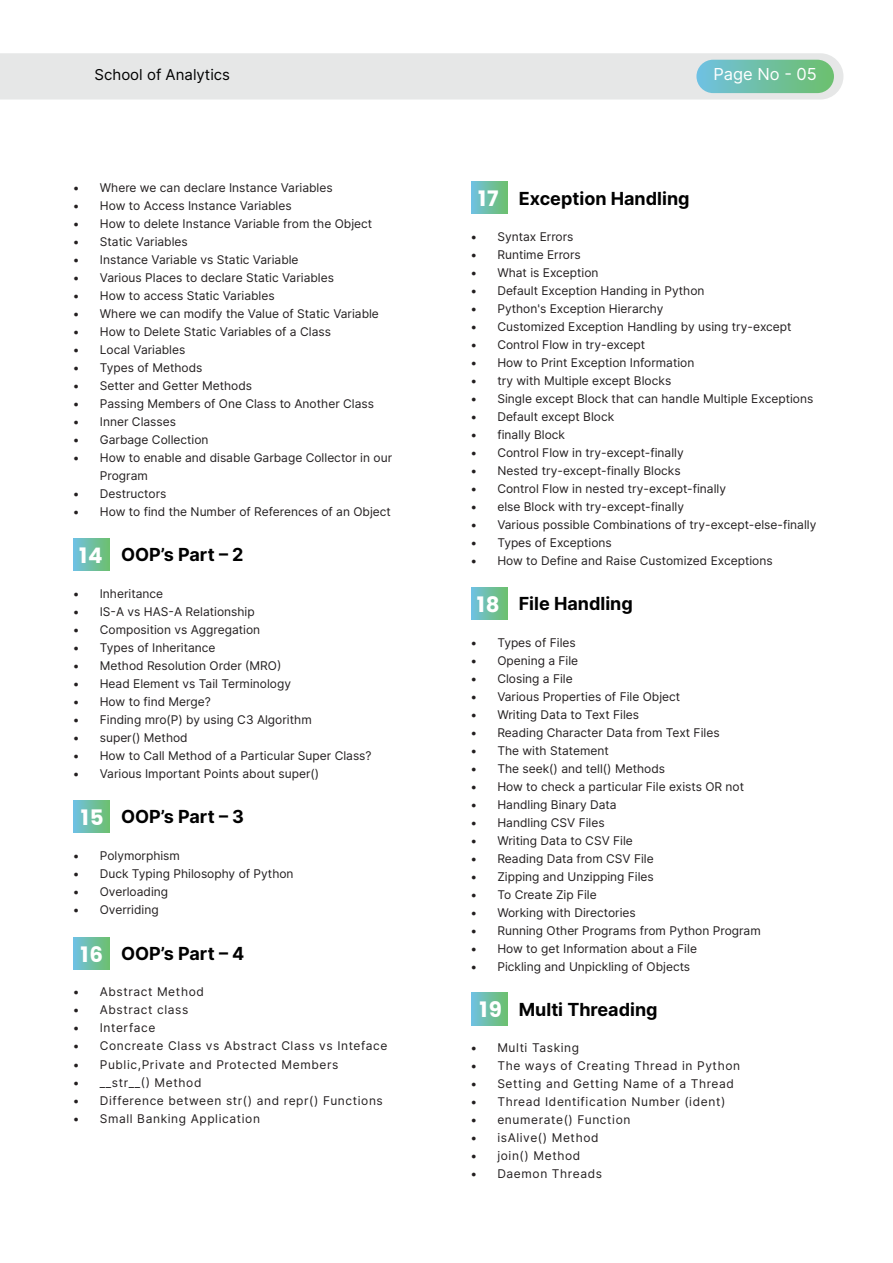
<style>
.page{position:relative;width:893px;height:1263px;background:#fff}
.page>*{position:absolute;margin:0;border:0;box-sizing:border-box;transform-origin:0 0}
.t1{font:700 21.3px "Poppins";letter-spacing:.05em;color:#fff}
.t2{font:700 18px "Inter";color:#010101}
.t3{font:16.5px "Inter";color:#fff}
.t4{font:15px "Inter";color:#010101}
.t5{font:12px/18px "Inter";color:#231f20}
.t6{font:12px "Inter";letter-spacing:.05em;color:#231f20}
</style>
<div class="page">
<div style="left:0;top:53px;width:843px;height:47px;background:#e6e7e7"></div>
<div style="left:696px;top:60px;width:138px;height:33px;background:linear-gradient(to right,#70c1df,#6dbf6c);border-radius:17px"></div>
<div style="left:74px;top:538px;width:36px;height:32px;background:linear-gradient(to right,#70c0de,#6dbf6f)"></div>
<div style="left:74px;top:800px;width:36px;height:32px;background:linear-gradient(to right,#70c0de,#6dbf6f)"></div>
<div style="left:74px;top:937px;width:36px;height:32px;background:linear-gradient(to right,#70c0de,#6dbf6f)"></div>
<div style="left:471px;top:181px;width:36px;height:33px;background:linear-gradient(to right,#70c0e0,#6dbf70)"></div>
<div style="left:471px;top:587px;width:36px;height:32px;background:linear-gradient(to right,#70c0e0,#6dbf70)"></div>
<div style="left:471px;top:993px;width:36px;height:32px;background:linear-gradient(to right,#70c0e0,#6dbf70)"></div>
<p class="t4" style="left:95px;top:64px;width:137px">School of Analytics</p>
<h3 class="t3" style="left:713px;top:62px;width:105px">Page No - 05</h3>
<p class="t5" style="left:73px;top:178px;width:261px">• Where we can declare Instance Variables</p>
<p class="t5" style="left:73px;top:196px;width:220px">• How to Access Instance Variables</p>
<p class="t5" style="left:73px;top:214px;width:301px">• How to delete Instance Variable from the Object</p>
<p class="t5" style="left:73px;top:232px;width:116px">• Static Variables</p>
<p class="t5" style="left:73px;top:250px;width:227px">• Instance Variable vs Static Variable</p>
<p class="t5" style="left:73px;top:268px;width:263px">• Various Places to declare Static Variables</p>
<p class="t5" style="left:73px;top:286px;width:203px">• How to access Static Variables</p>
<p class="t5" style="left:73px;top:304px;width:308px">• Where we can modify the Value of Static Variable</p>
<p class="t5" style="left:73px;top:322px;width:260px">• How to Delete Static Variables of a Class</p>
<p class="t5" style="left:73px;top:340px;width:114px">• Local Variables</p>
<p class="t5" style="left:73px;top:358px;width:131px">• Types of Methods</p>
<p class="t5" style="left:73px;top:376px;width:181px">• Setter and Getter Methods</p>
<p class="t5" style="left:73px;top:394px;width:303px">• Passing Members of One Class to Another Class</p>
<p class="t5" style="left:73px;top:412px;width:105px">• Inner Classes</p>
<p class="t5" style="left:73px;top:430px;width:137px">• Garbage Collection</p>
<p class="t5" style="left:100px;top:448px;width:294px;text-indent:-27px">• How to enable and disable Garbage Collector in our<br>Program</p>
<p class="t5" style="left:73px;top:484px;width:95px">• Destructors</p>
<p class="t5" style="left:73px;top:502px;width:320px">• How to find the Number of References of an Object</p>
<h1 class="t1" style="left:79px;top:543px;width:25px">14</h1>
<p class="t5" style="left:73px;top:584px;width:92px">• Inheritance</p>
<p class="t5" style="left:73px;top:602px;width:183px">• IS-A vs HAS-A Relationship</p>
<p class="t5" style="left:73px;top:620px;width:189px">• Composition vs Aggregation</p>
<p class="t5" style="left:73px;top:638px;width:144px">• Types of Inheritance</p>
<p class="t5" style="left:73px;top:656px;width:210px">• Method Resolution Order (MRO)</p>
<p class="t5" style="left:73px;top:674px;width:220px">• Head Element vs Tail Terminology</p>
<p class="t5" style="left:73px;top:692px;width:140px">• How to find Merge?</p>
<p class="t5" style="left:73px;top:710px;width:240px">• Finding mro(P) by using C3 Algorithm</p>
<p class="t5" style="left:73px;top:728px;width:116px">• super() Method</p>
<p class="t5" style="left:73px;top:746px;width:300px">• How to Call Method of a Particular Super Class?</p>
<p class="t5" style="left:73px;top:764px;width:248px">• Various Important Points about super()</p>
<h2 class="t2" style="left:121px;top:541px;width:124px">OOP’s Part – 2</h2>
<h1 class="t1" style="left:81px;top:805px;width:24px">15</h1>
<p class="t5" style="left:73px;top:846px;width:109px">• Polymorphism</p>
<p class="t5" style="left:73px;top:864px;width:222px">• Duck Typing Philosophy of Python</p>
<p class="t5" style="left:73px;top:882px;width:97px">• Overloading</p>
<p class="t5" style="left:73px;top:900px;width:87px">• Overriding</p>
<h2 class="t2" style="left:121px;top:803px;width:124px">OOP’s Part – 3</h2>
<h1 class="t1" style="left:81px;top:942px;width:24px">16</h1>
<p class="t6" style="left:73px;top:983px;width:133px">• Abstract Method</p>
<p class="t6" style="left:73px;top:1001px;width:117px">• Abstract class</p>
<p class="t6" style="left:73px;top:1019px;width:84px">• Interface</p>
<p class="t6" style="left:73px;top:1037px;width:316px">• Concreate Class vs Abstract Class vs Inteface</p>
<p class="t6" style="left:73px;top:1055px;width:267px">• Public,Private and Protected Members</p>
<p class="t6" style="left:73px;top:1073px;width:130px">• __str__() Method</p>
<p class="t6" style="left:73px;top:1091px;width:312px">• Difference between str() and repr() Functions</p>
<p class="t6" style="left:73px;top:1109px;width:189px">• Small Banking Application</p>
<h2 class="t2" style="left:121px;top:940px;width:125px">OOP’s Part – 4</h2>
<h1 class="t1" style="left:478px;top:186px;width:22px">17</h1>
<p class="t5" style="left:470px;top:227px;width:105px">• Syntax Errors</p>
<p class="t5" style="left:470px;top:245px;width:112px">• Runtime Errors</p>
<p class="t5" style="left:470px;top:263px;width:130px">• What is Exception</p>
<p class="t5" style="left:470px;top:281px;width:236px">• Default Exception Handing in Python</p>
<p class="t5" style="left:470px;top:299px;width:194px">• Python's Exception Hierarchy</p>
<p class="t5" style="left:470px;top:317px;width:323px">• Customized Exception Handling by using try-except</p>
<p class="t5" style="left:470px;top:335px;width:176px">• Control Flow in try-except</p>
<p class="t5" style="left:470px;top:353px;width:226px">• How to Print Exception Information</p>
<p class="t5" style="left:470px;top:371px;width:202px">• try with Multiple except Blocks</p>
<p class="t5" style="left:470px;top:389px;width:344px">• Single except Block that can handle Multiple Exceptions</p>
<p class="t5" style="left:470px;top:407px;width:145px">• Default except Block</p>
<p class="t5" style="left:470px;top:425px;width:96px">• finally Block</p>
<p class="t5" style="left:470px;top:443px;width:215px">• Control Flow in try-except-finally</p>
<p class="t5" style="left:470px;top:461px;width:212px">• Nested try-except-finally Blocks</p>
<p class="t5" style="left:470px;top:479px;width:257px">• Control Flow in nested try-except-finally</p>
<p class="t5" style="left:470px;top:497px;width:215px">• else Block with try-except-finally</p>
<p class="t5" style="left:470px;top:515px;width:348px">• Various possible Combinations of try-except-else-finally</p>
<p class="t5" style="left:470px;top:533px;width:143px">• Types of Exceptions</p>
<p class="t5" style="left:470px;top:551px;width:304px">• How to Define and Raise Customized Exceptions</p>
<h2 class="t2" style="left:519px;top:184px;width:172px">Exception Handling</h2>
<h1 class="t1" style="left:477px;top:592px;width:24px">18</h1>
<p class="t5" style="left:470px;top:633px;width:107px">• Types of Files</p>
<p class="t5" style="left:470px;top:651px;width:109px">• Opening a File</p>
<p class="t5" style="left:470px;top:669px;width:104px">• Closing a File</p>
<p class="t5" style="left:470px;top:687px;width:211px">• Various Properties of File Object</p>
<p class="t5" style="left:470px;top:705px;width:170px">• Writing Data to Text Files</p>
<p class="t5" style="left:470px;top:723px;width:251px">• Reading Character Data from Text Files</p>
<p class="t5" style="left:470px;top:741px;width:140px">• The with Statement</p>
<p class="t5" style="left:470px;top:759px;width:196px">• The seek() and tell() Methods</p>
<p class="t5" style="left:470px;top:777px;width:275px">• How to check a particular File exists OR not</p>
<p class="t5" style="left:470px;top:795px;width:148px">• Handling Binary Data</p>
<p class="t5" style="left:470px;top:813px;width:136px">• Handling CSV Files</p>
<p class="t5" style="left:470px;top:831px;width:164px">• Writing Data to CSV File</p>
<p class="t5" style="left:470px;top:849px;width:185px">• Reading Data from CSV File</p>
<p class="t5" style="left:470px;top:867px;width:185px">• Zipping and Unzipping Files</p>
<p class="t5" style="left:470px;top:885px;width:128px">• To Create Zip File</p>
<p class="t5" style="left:470px;top:903px;width:167px">• Working with Directories</p>
<p class="t5" style="left:470px;top:921px;width:292px">• Running Other Programs from Python Program</p>
<p class="t5" style="left:470px;top:939px;width:228px">• How to get Information about a File</p>
<p class="t5" style="left:470px;top:957px;width:221px">• Pickling and Unpickling of Objects</p>
<h2 class="t2" style="left:519px;top:590px;width:116px">File Handling</h2>
<h1 class="t1" style="left:480px;top:998px;width:24px">19</h1>
<p class="t6" style="left:470px;top:1039px;width:110px">• Multi Tasking</p>
<p class="t6" style="left:470px;top:1057px;width:271px">• The ways of Creating Thread in Python</p>
<p class="t6" style="left:470px;top:1075px;width:265px">• Setting and Getting Name of a Thread</p>
<p class="t6" style="left:470px;top:1093px;width:256px">• Thread Identification Number (ident)</p>
<p class="t6" style="left:470px;top:1111px;width:162px">• enumerate() Function</p>
<p class="t6" style="left:470px;top:1129px;width:130px">• isAlive() Method</p>
<p class="t6" style="left:470px;top:1147px;width:111px">• join() Method</p>
<p class="t6" style="left:470px;top:1165px;width:133px">• Daemon Threads</p>
<h2 class="t2" style="left:519px;top:996px;width:140px">Multi Threading</h2>
</div>
